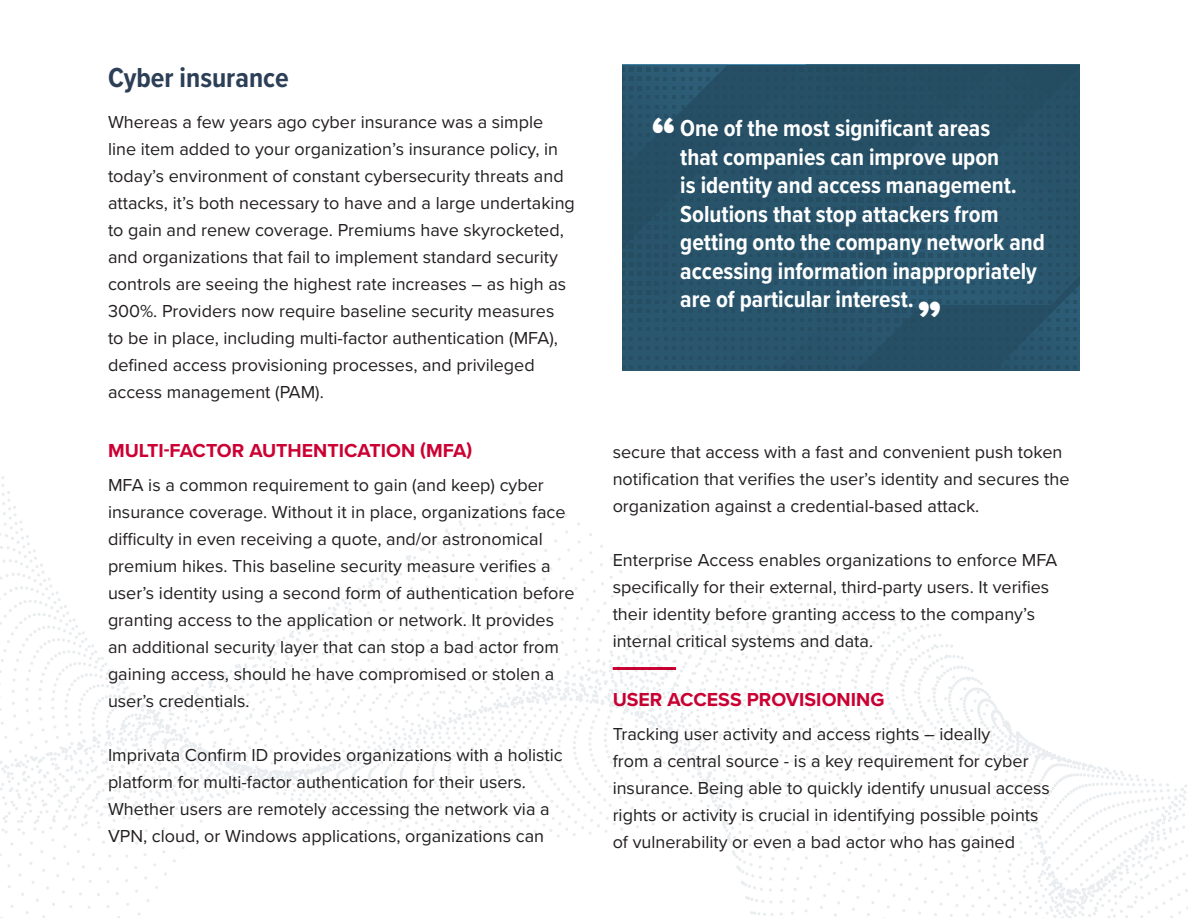
<style>
.page{position:relative;width:1188px;height:918px;background:#fff}
.page>*{position:absolute;margin:0;border:0;box-sizing:border-box;transform-origin:0 0}
.Quote__Marks_-_Med{font:900 45px "Proxima Nova";color:#fff}
.H1-_L{font:700 28.5px "Proxima Nova Cond";color:#2c3f57}
.Quote__Med{font:700 24px/28.5px "Proxima Nova Cond";color:#fff}
.H3_-_L{font:700 19.5px "Proxima Nova";color:#c03}
.Body_Copy_-_L{font:18px/27px "Proxima Nova";color:#231f20}
</style>
<div class="page">
<div style="left:623px;top:65px;width:457px;height:305px;background:#275268"></div>
<svg style="left:0;top:501px;width:1188px;height:417px"></svg>
<p class="H1-_L" style="left:108px;top:57px;width:182px">Cyber insurance</p>
<p class="Body_Copy_-_L" style="left:108px;top:108px;width:468px">Whereas a few years ago cyber insurance was a simple line item added to your organization’s insurance policy, in today’s environment of constant cybersecurity threats and attacks, it’s both necessary to have and a large undertaking to gain and renew coverage. Premiums have skyrocketed, and organizations that fail to implement standard security controls are seeing the highest rate increases – as high as 300%. Providers now require baseline security measures<br>to be in place, including multi-factor authentication (MFA), defined access provisioning processes, and privileged access management (PAM).</p>
<p class="H3_-_L" style="left:108px;top:436px;width:366px">MULTI-FACTOR AUTHENTICATION (MFA)</p>
<p class="Body_Copy_-_L" style="left:108px;top:471px;width:468px">MFA is a common requirement to gain (and keep) cyber insurance coverage. Without it in place, organizations face difficulty in even receiving a quote, and/or astronomical premium hikes. This baseline security measure verifies a user’s identity using a second form of authentication before granting access to the application or network. It provides an additional security layer that can stop a bad actor from gaining access, should he have compromised or stolen a user’s credentials.</p>
<p class="Body_Copy_-_L" style="left:108px;top:741px;width:456px">Imprivata Confirm ID provides organizations with a holistic platform for multi-factor authentication for their users.<br>Whether users are remotely accessing the network via a VPN, cloud, or Windows applications, organizations can</p>
<p class="Quote__Marks_-_Med" style="left:652px;top:99px;width:25px">“</p>
<p class="Quote__Med" style="left:680px;top:114px;width:366px">One of the most significant areas<br>that companies can improve upon<br>is identity and access management.<br>Solutions that stop attackers from getting onto the company network and accessing information inappropriately are of particular interest.</p>
<p class="Quote__Marks_-_Med" style="left:918px;top:284px;width:25px">”</p>
<p class="Body_Copy_-_L" style="left:613px;top:438px;width:458px">secure that access with a fast and convenient push token notification that verifies the user’s identity and secures the organization against a credential-based attack.</p>
<p class="Body_Copy_-_L" style="left:613px;top:546px;width:446px">Enterprise Access enables organizations to enforce MFA specifically for their external, third-party users. It verifies their identity before granting access to the company’s internal critical systems and data.</p>
<p class="H3_-_L" style="left:613px;top:685px;width:273px">USER ACCESS PROVISIONING</p>
<p class="Body_Copy_-_L" style="left:613px;top:720px;width:439px">Tracking user activity and access rights – ideally<br>from a central source - is a key requirement for cyber insurance. Being able to quickly identify unusual access rights or activity is crucial in identifying possible points of vulnerability or even a bad actor who has gained</p>
</div>
